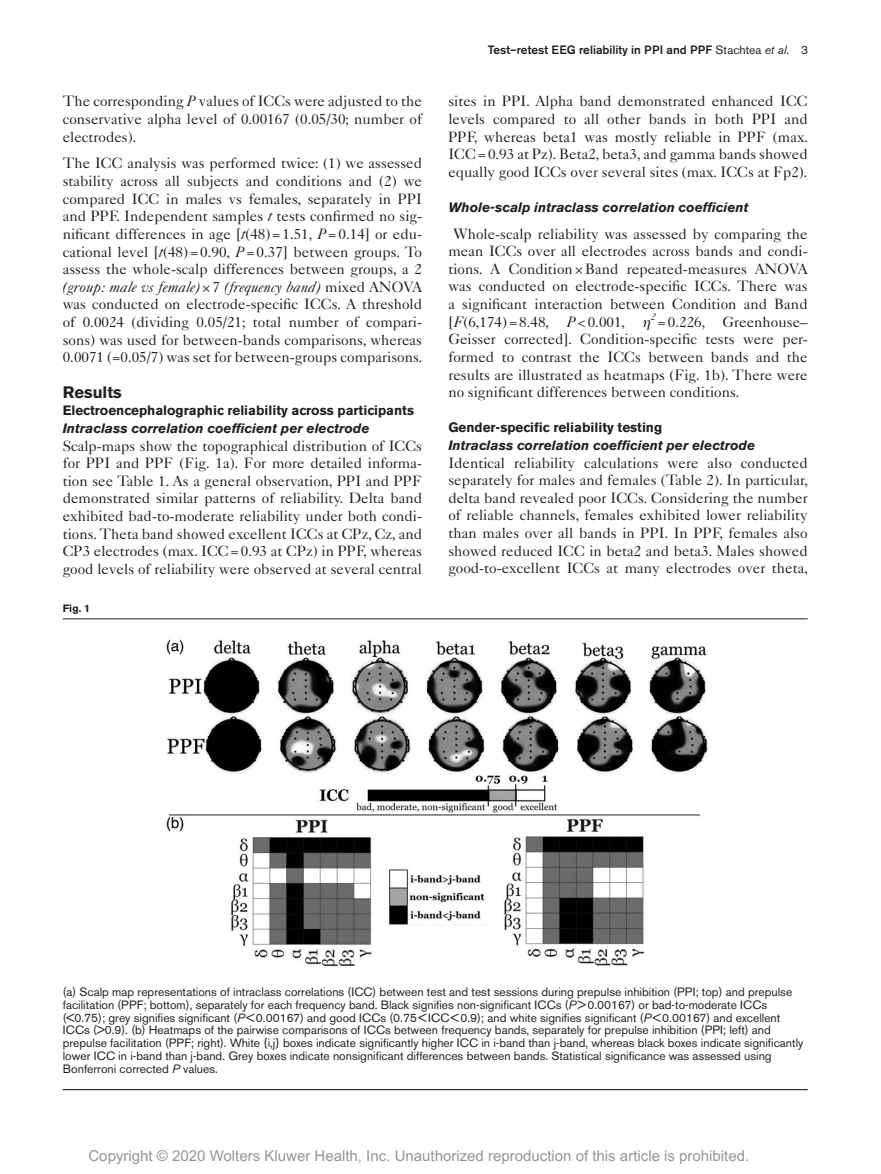
<style>
.page{position:relative;width:881px;height:1174px;background:#fff}
.page>*{position:absolute;margin:0;border:0;box-sizing:border-box;transform-origin:0 0}
.t1{font:700 16.5px "Akzidenz Grotesk BE";color:#231f20}
.t2{font:15px/17.7px "Caslon 540 LT Std";color:#231f20;text-align:justify}
.t3{font:15px "Arial MT Std";color:#939598}
.t4{font:italic 700 13.5px "Akzidenz Grotesk BE";color:#231f20}
.t5{font:700 13.5px "Akzidenz Grotesk BE";color:#231f20}
.t6{font:12px/12.8px "Akzidenz Grotesk BE";color:#231f20}
.t7{font:500 12px "Akzidenz Grotesk BE";color:#231f20}
.t8{font:700 10.5px "Akzidenz Grotesk BE";color:#231f20}
.s1{font-style:italic}
.s2{font-weight:400}
.s3{font-weight:400;font-style:italic}
.s4{font-family:"Gandhari Unicode";font-style:italic}
</style>
<div class="page">
<img style="left:166px;top:639px;width:542px;height:328px">
<hr style="left:63px;top:618px;width:744px;height:1px;background:#231f20">
<hr style="left:63px;top:1089px;width:744px;height:1px;background:#231f20">
<p class="t2" style="left:63px;top:92px;width:361px">The corresponding <span class="s1">P</span> values of ICCs were adjusted to the conservative alpha level of 0.00167 (0.05/30; number of electrodes).</p>
<p class="t2" style="left:63px;top:154px;width:361px">The ICC analysis was performed twice: (1) we assessed stability across all subjects and conditions and (2) we compared ICC in males vs females, separately in PPI and PPF. Independent samples <span class="s1">t</span> tests confirmed no sig&shy;nificant differences in age [<span class="s1">t</span>(48)=1.51, <span class="s1">P</span>=0.14] or edu&shy;cational level [<span class="s1">t</span>(48)=0.90, <span class="s1">P</span>=0.37] between groups. To assess the whole-scalp differences between groups, a 2 <span class="s1">(group: male vs female)</span>×7 <span class="s1">(frequency band)</span> mixed ANOVA was conducted on electrode-specific ICCs. A threshold of 0.0024 (dividing 0.05/21; total number of compari&shy;sons) was used for between-bands comparisons, whereas 0.0071 (=0.05/7) was set for between-groups comparisons.</p>
<p class="t1" style="left:63px;top:382px;width:61px">Results</p>
<p class="t5" style="left:63px;top:403px;width:352px">Electroencephalographic reliability across participants</p>
<p class="t4" style="left:63px;top:420px;width:308px">Intraclass correlation coefficient per electrode</p>
<p class="t2" style="left:63px;top:436px;width:361px">Scalp-maps show the topographical distribution of ICCs for PPI and PPF (Fig. 1a). For more detailed informa&shy;tion see Table 1. As a general observation, PPI and PPF demonstrated similar patterns of reliability. Delta band exhibited bad-to-moderate reliability under both condi&shy;tions. Theta band showed excellent ICCs at CPz, Cz, and CP3 electrodes (max. ICC=0.93 at CPz) in PPF, whereas good levels of reliability were observed at several central</p>
<p class="t8" style="left:63px;top:602px;width:29px">Fig. 1</p>
<p class="t7" style="left:487px;top:42px;width:322px">Test–retest EEG reliability in PPI and PPF <span class="s2">Stachtea</span> <span class="s3">et al</span><span class="s2">. 3</span></p>
<p class="t2" style="left:448px;top:92px;width:361px">sites in PPI. Alpha band demonstrated enhanced ICC levels compared to all other bands in both PPI and PPF, whereas beta1 was mostly reliable in PPF (max.<br>ICC=0.93 at Pz). Beta2, beta3, and gamma bands showed equally good ICCs over several sites (max. ICCs at Fp2).</p>
<p class="t4" style="left:448px;top:199px;width:301px">Whole-scalp intraclass correlation coefficient</p>
<p class="t2" style="left:448px;top:224px;width:361px;text-indent:5px">Whole-scalp reliability was assessed by comparing the mean ICCs over all electrodes across bands and condi&shy;tions. A Condition×Band repeated-measures ANOVA was conducted on electrode-specific ICCs. There was a significant interaction between Condition and Band [<span class="s1">F</span>(6,174)=8.48, <span class="s1">P</span>&lt;0.001, <span class="s4">η</span><sup>2</sup> =0.226, Greenhouse– Geisser corrected]. Condition-specific tests were per&shy;formed to contrast the ICCs between bands and the results are illustrated as heatmaps (Fig. 1b). There were no significant differences between conditions.</p>
<p class="t5" style="left:448px;top:420px;width:215px">Gender-specific reliability testing</p>
<p class="t4" style="left:448px;top:437px;width:308px">Intraclass correlation coefficient per electrode</p>
<p class="t2" style="left:448px;top:453px;width:361px">Identical reliability calculations were also conducted separately for males and females (Table 2). In particular, delta band revealed poor ICCs. Considering the number of reliable channels, females exhibited lower reliability than males over all bands in PPI. In PPF, females also showed reduced ICC in beta2 and beta3. Males showed good-to-excellent ICCs at many electrodes over theta,</p>
<p class="t6" style="left:63px;top:985px;width:742px">(a) Scalp map representations of intraclass correlations (ICC) between test and test sessions during prepulse inhibition (PPI; top) and prepulse facilitation (PPF; bottom), separately for each frequency band. Black signifies non-significant ICCs (<span class="s1">P</span>&gt;0.00167) or bad-to-moderate ICCs (&lt;0.75); grey signifies significant (<span class="s1">P</span>&lt;0.00167) and good ICCs (0.75&lt;ICC&lt;0.9); and white signifies significant (<span class="s1">P</span>&lt;0.00167) and excellent ICCs (&gt;0.9). (b) Heatmaps of the pairwise comparisons of ICCs between frequency bands, separately for prepulse inhibition (PPI; left) and prepulse facilitation (PPF; right). White {i,j} boxes indicate significantly higher ICC in i-band than j-band, whereas black boxes indicate significantly lower ICC in i-band than j-band. Grey boxes indicate nonsignificant differences between bands. Statistical significance was assessed using Bonferroni corrected <span class="s1">P</span> values.</p>
<p class="t3" style="left:88px;top:1147px;width:662px">Copyright © 2020 Wolters Kluwer Health, Inc. Unauthorized reproduction of this article is prohibited.</p>
</div>
